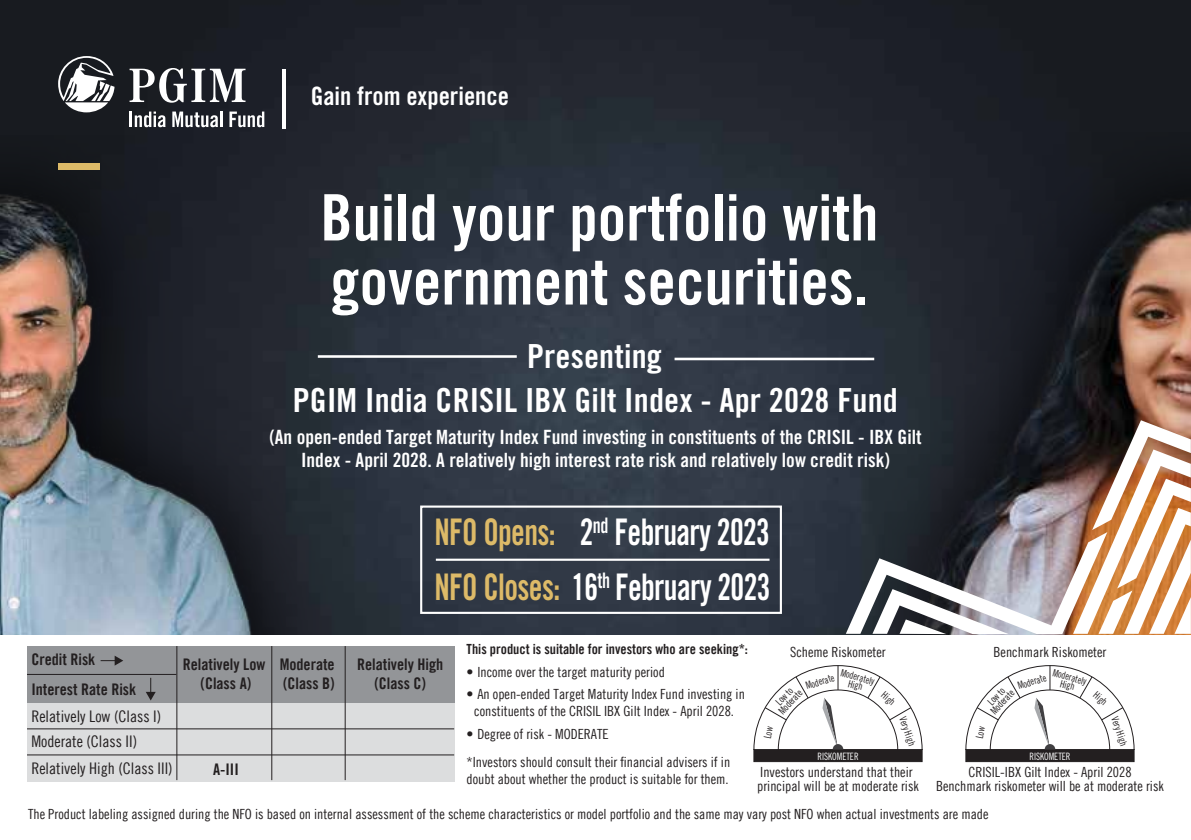
<style>
.page{position:relative;width:1191px;height:840px;background:#fff}
.page>*{position:absolute;margin:0;border:0;box-sizing:border-box;transform-origin:0 0}
.t1{font:700 condensed 64px/64px "Prudential Modern";color:#fff}
.t2{font:700 condensed 36.6px/55.2px "Prudential Modern";letter-spacing:-.02em;color:#fff;scale:.84 1}
.t3{font:700 condensed 33.2px "Prudential Modern";letter-spacing:.005em;color:#fff}
.t4{font:25.4px "Trade Gothic LT Bold Cond Twenty";color:#fff}
.t5{font:700 condensed 19.6px/23.6px "Prudential Modern";color:#fff;text-align:center}
.t6{font:16px/19.2px "Trade Gothic LT Com Bd Cn 20";color:#231f20;text-align:center}
.t7{font:16px/26.8px "Trade Gothic LT Com Cn 18";color:#231f20}
.t8{font:14px/14px "Trade Gothic LT Com Cn 18";color:#231f20;text-align:center}
.t9{font:14px "Trade Gothic LT Com Bd Cn 20";color:#231f20}
.t10{font:condensed 10.2px/8.4px "Prudential Modern";color:#231f20;text-align:center;scale:.9 1}
.t11{font:condensed 10.2px "Prudential Modern";color:#fff;scale:.9 1}
.s1{color:#ddba68}
</style>
<div class="page">
<img style="left:0;top:0;width:1191px;height:633px">
<img style="left:0;top:135px;width:362px;height:498px">
<img style="left:834px;top:132px;width:357px;height:501px">
<img style="left:846px;top:420px;width:345px;height:213px">
<svg style="left:58px;top:56px;width:57px;height:56px"></svg>
<svg style="left:130px;top:68px;width:115px;height:35px"></svg>
<svg style="left:130px;top:111px;width:35px;height:16px"></svg>
<svg style="left:172px;top:111px;width:50px;height:16px"></svg>
<svg style="left:229px;top:111px;width:35px;height:16px"></svg>
<hr style="left:283px;top:69px;width:3px;height:59px;background:#fff">
<div style="left:27px;top:645px;width:427px;height:135px;background:#dcddde"></div>
<div style="left:27px;top:645px;width:427px;height:57px;background:#939598"></div>
<hr style="left:27px;top:673px;width:149px;height:1px;background:#231f20">
<hr style="left:176px;top:645px;width:1px;height:134px;background:#231f20">
<hr style="left:271px;top:645px;width:1px;height:134px;background:#231f20">
<hr style="left:345px;top:645px;width:1px;height:134px;background:#231f20">
<svg style="left:146px;top:677px;width:10px;height:23px"></svg>
<svg style="left:101px;top:655px;width:22px;height:10px"></svg>
<hr style="left:27px;top:728px;width:427px;height:1px;background:#231f20">
<hr style="left:27px;top:754px;width:427px;height:1px;background:#231f20">
<div style="left:753px;top:748px;width:169px;height:13px;background:#231f20"></div>
<div style="left:965px;top:748px;width:169px;height:13px;background:#231f20"></div>
<div style="left:58px;top:163px;width:41px;height:7px;background:#ddba68"></div>
<hr style="left:318px;top:355px;width:199px;height:2px;background:#fff">
<hr style="left:674px;top:357px;width:200px;height:3px;background:#fff">
<div style="left:420px;top:505px;width:362px;height:108px;border:2px solid #fff"></div>
<hr style="left:436px;top:558px;width:333px;height:2px;background:#fff">
<svg style="left:753px;top:665px;width:170px;height:85px"></svg>
<svg style="left:965px;top:665px;width:170px;height:85px"></svg>
<h3 class="t4" style="left:311px;top:80px;width:200px">Gain from experience</h3>
<h1 class="t1" style="left:320px;top:185px;width:559px">Build your portfolio with government securities.</h1>
<h3 class="t3" style="left:527px;top:335px;width:136px">Presenting</h3>
<h3 class="t3" style="left:293px;top:379px;width:606px">PGIM India CRISIL IBX Gilt Index - Apr 2028 Fund</h3>
<h3 class="t5" style="left:269px;top:424px;width:653px">(An open-ended Target Maturity Index Fund investing in constituents of the CRISIL - IBX Gilt<br>Index - April 2028. A relatively high interest rate risk and relatively low credit risk)</h3>
<h2 class="t2" style="left:434px;top:503px;width:402px"><span class="s1">NFO Opens:</span> 2<sup>nd</sup> February 2023<br><span class="s1">NFO Closes:</span> 16<sup>th</sup> February 2023</h2>
<p class="t9" style="left:466px;top:640px;width:283px">This product is suitable for investors who are seeking*:</p>
<p class="t8" style="left:466px;top:664px;width:200px">• Income over the target maturity period</p>
<p class="t8" style="left:466px;top:685px;width:280px;line-height:16.8px">• An open-ended Target Maturity Index Fund investing in constituents of the CRISIL IBX Gilt Index - April 2028.</p>
<p class="t8" style="left:466px;top:719px;width:265px;line-height:28.2px;text-align:left">• Degree of risk - MODERATE<br>*Investors should consult their financial advisers if in</p>
<p class="t8" style="left:466px;top:771px;width:264px">doubt about whether the product is suitable for them.</p>
<p class="t8" style="left:28px;top:806px;width:962px">The Product labeling assigned during the NFO is based on internal assessment of the scheme characteristics or model portfolio and the same may vary post NFO when actual investments are made</p>
<p class="t8" style="left:790px;top:644px;width:97px">Scheme Riskometer</p>
<p class="t10" style="left:804px;top:681px;width:34px;rotate:-17deg">Moderate</p>
<p class="t10" style="left:771px;top:703px;width:34px;rotate:-47deg">Low to<br>Moderate</p>
<p class="t8" style="left:993px;top:644px;width:114px">Benchmark Riskometer</p>
<p class="t6" style="left:31px;top:649px;width:65px">Credit Risk</p>
<p class="t6" style="left:183px;top:654px;width:84px">Relatively Low (Class A)</p>
<p class="t6" style="left:280px;top:654px;width:57px;text-align:left">Moderate (Class B)</p>
<p class="t6" style="left:357px;top:654px;width:88px">Relatively High (Class C)</p>
<p class="t10" style="left:1054px;top:667px;width:40px;rotate:15deg">Moderately<br>High</p>
<p class="t10" style="left:842px;top:667px;width:40px;rotate:15deg">Moderately<br>High</p>
<p class="t10" style="left:1016px;top:681px;width:34px;rotate:-17deg">Moderate</p>
<p class="t6" style="left:31px;top:678px;width:106px">Interest Rate Risk</p>
<p class="t10" style="left:983px;top:703px;width:34px;rotate:-47deg">Low to<br>Moderate</p>
<p class="t10" style="left:1097px;top:690px;width:18px;rotate:41deg">High</p>
<p class="t10" style="left:886px;top:690px;width:18px;rotate:41deg">High</p>
<p class="t7" style="left:31px;top:702px;width:131px">Relatively Low (Class I)</p>
<p class="t10" style="left:906px;top:715px;width:35px;rotate:71deg">Very High</p>
<p class="t10" style="left:1118px;top:715px;width:35px;rotate:71deg">Very High</p>
<p class="t7" style="left:31px;top:727px;width:143px">Moderate (Class II)<br>Relatively High (Class III)</p>
<p class="t11" style="left:817px;top:749px;width:47px">RISKOMETER</p>
<p class="t11" style="left:1029px;top:749px;width:47px">RISKOMETER</p>
<p class="t6" style="left:213px;top:759px;width:27px">A-III</p>
<p class="t8" style="left:936px;top:764px;width:229px">CRISIL-IBX Gilt Index - April 2028<br>Benchmark riskometer will be at moderate risk</p>
<p class="t8" style="left:757px;top:764px;width:163px;text-align:left">Investors understand that their principal will be at moderate risk</p>
</div>
